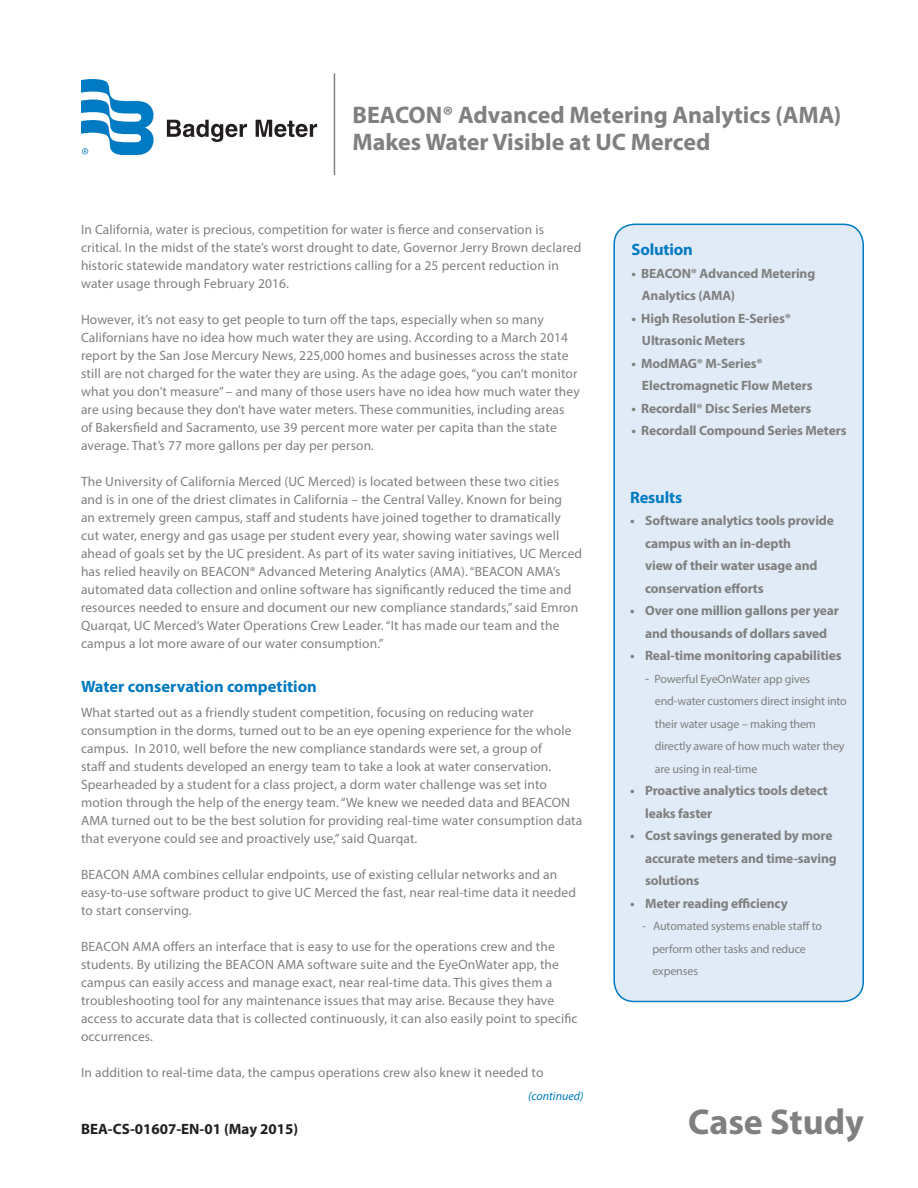
<style>
.page{position:relative;width:918px;height:1188px;background:#fff}
.page>*{position:absolute;margin:0;border:0;box-sizing:border-box;transform-origin:0 0}
.t1{font:700 36px "Myriad Pro";color:#7f807f}
.t2{font:700 24px/27px "Myriad Pro";color:#7f807f}
.HEADING{font:700 16.5px "Myriad Pro";letter-spacing:-.005em;color:#007ac2}
.t3{font:700 15px "Myriad Pro";color:#231f20}
.t4{font:13.5px/18px "Myriad Pro";letter-spacing:.01em;color:#7f807f}
.t5{font:700 13.5px/22.5px "Myriad Pro";letter-spacing:-.01em;color:#7f807f}
.t6{font:12px/22.5px "Myriad Pro";letter-spacing:-.01em;color:#7f807f}
.HEADING-2{font:italic 12px "Myriad Pro";color:#007ac2}
.s1{font-size:13.5px}
</style>
<div class="page">
<svg style="left:167px;top:120px;width:80px;height:22px"></svg>
<svg style="left:256px;top:120px;width:61px;height:17px"></svg>
<svg style="left:81px;top:79px;width:73px;height:76px"></svg>
<hr style="left:334px;top:73px;width:1px;height:102px;background:#7f807f">
<div style="left:614px;top:224px;width:249px;height:777px;background:#e1ebf7;border-radius:20px"></div>
<div style="left:613px;top:224px;width:251px;height:778px;border:2px solid #007ac2;border-radius:20px"></div>
<p class="t2" style="left:353px;top:101px;width:490px">BEACON® Advanced Metering Analytics (AMA)<br>Makes Water Visible at UC Merced</p>
<p class="t4" style="left:81px;top:220px;width:502px">In California, water is precious, competition for water is fierce and conservation is critical. In the midst of the state’s worst drought to date, Governor Jerry Brown declared historic statewide mandatory water restrictions calling for a 25 percent reduction in water usage through February 2016.</p>
<p class="t4" style="left:81px;top:310px;width:500px">However, it’s not easy to get people to turn off the taps, especially when so many Californians have no idea how much water they are using. According to a March 2014 report by the San Jose Mercury News, 225,000 homes and businesses across the state still are not charged for the water they are using. As the adage goes, “you can’t monitor what you don’t measure” – and many of those users have no idea how much water they are using because they don’t have water meters. These communities, including areas<br>of Bakersfield and Sacramento, use 39 percent more water per capita than the state average. That’s 77 more gallons per day per person.</p>
<p class="t4" style="left:81px;top:472px;width:503px">The University of California Merced (UC Merced) is located between these two cities and is in one of the driest climates in California – the Central Valley. Known for being<br>an extremely green campus, staff and students have joined together to dramatically cut water, energy and gas usage per student every year, showing water savings well ahead of goals set by the UC president. As part of its water saving initiatives, UC Merced has relied heavily on BEACON® Advanced Metering Analytics (AMA). “BEACON AMA’s automated data collection and online software has significantly reduced the time and resources needed to ensure and document our new compliance standards,” said Emron Quarqat, UC Merced’s Water Operations Crew Leader. “It has made our team and the campus a lot more aware of our water consumption.”</p>
<p class="HEADING" style="left:81px;top:676px;width:237px">Water conservation competition</p>
<p class="t4" style="left:81px;top:703px;width:503px">What started out as a friendly student competition, focusing on reducing water consumption in the dorms, turned out to be an eye opening experience for the whole campus. In 2010, well before the new compliance standards were set, a group of<br>staff and students developed an energy team to take a look at water conservation.<br>Spearheaded by a student for a class project, a dorm water challenge was set into motion through the help of the energy team. “We knew we needed data and BEACON AMA turned out to be the best solution for providing real-time water consumption data that everyone could see and proactively use,” said Quarqat.</p>
<p class="t4" style="left:81px;top:865px;width:496px">BEACON AMA combines cellular endpoints, use of existing cellular networks and an easy-to-use software product to give UC Merced the fast, near real-time data it needed to start conserving.</p>
<p class="t4" style="left:81px;top:937px;width:498px">BEACON AMA offers an interface that is easy to use for the operations crew and the students. By utilizing the BEACON AMA software suite and the EyeOnWater app, the campus can easily access and manage exact, near real-time data. This gives them a troubleshooting tool for any maintenance issues that may arise. Because they have access to accurate data that is collected continuously, it can also easily point to specific occurrences.</p>
<p class="t4" style="left:81px;top:1063px;width:464px">In addition to real-time data, the campus operations crew also knew it needed to</p>
<p class="t3" style="left:81px;top:1119px;width:219px">BEA-CS-01607-EN-01 (May 2015)</p>
<p class="HEADING-2" style="left:528px;top:1089px;width:57px">(continued)</p>
<p class="HEADING" style="left:632px;top:239px;width:63px">Solution</p>
<p class="t5" style="left:632px;top:262px;width:185px">• BEACON® Advanced Metering</p>
<p class="t5" style="left:642px;top:284px;width:95px">Analytics (AMA)</p>
<p class="t5" style="left:632px;top:307px;width:161px">• High Resolution E-Series®</p>
<p class="t5" style="left:642px;top:329px;width:105px">Ultrasonic Meters</p>
<p class="t5" style="left:632px;top:352px;width:133px">• ModMAG® M-Series®</p>
<p class="t5" style="left:642px;top:374px;width:172px">Electromagnetic Flow Meters</p>
<p class="t5" style="left:632px;top:397px;width:181px">• Recordall® Disc Series Meters</p>
<p class="t5" style="left:632px;top:419px;width:216px">• Recordall Compound Series Meters</p>
<p class="HEADING" style="left:630px;top:487px;width:54px">Results</p>
<p class="t5" style="left:645px;top:509px;width:190px;text-indent:-15px">• Software analytics tools provide campus with an in-depth<br>view of their water usage and conservation efforts</p>
<p class="t5" style="left:630px;top:599px;width:210px;text-align:center">• Over one million gallons per year and thousands of dollars saved</p>
<p class="t5" style="left:630px;top:644px;width:213px">• Real-time monitoring capabilities</p>
<p class="t6" style="left:655px;top:667px;width:194px;text-indent:-10px"><span class="s1">-</span> Powerful EyeOnWater app gives end-water customers direct insight into their water usage – making them directly aware of how much water they are using in real-time</p>
<p class="t5" style="left:645px;top:779px;width:184px;text-indent:-15px">• Proactive analytics tools detect leaks faster</p>
<p class="t5" style="left:645px;top:824px;width:193px;text-indent:-15px">• Cost savings generated by more accurate meters and time-saving solutions</p>
<p class="t5" style="left:630px;top:892px;width:159px">• Meter reading efficiency</p>
<p class="t6" style="left:652px;top:915px;width:171px;text-indent:-10px">- Automated systems enable staff to perform other tasks and reduce expenses</p>
<h1 class="t1" style="left:688px;top:1098px;width:177px">Case Study</h1>
</div>
